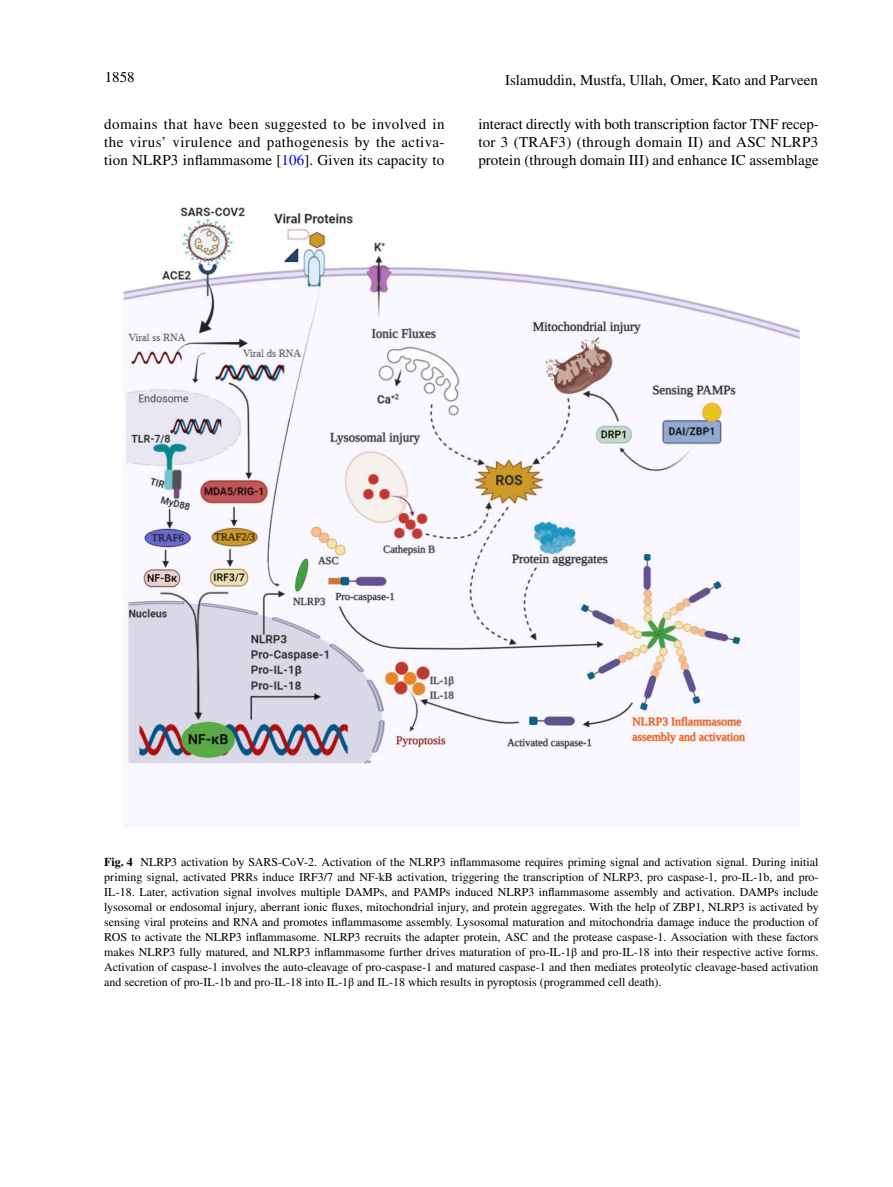
<style>
.page{position:relative;width:893px;height:1187px;background:#fff}
.page>*{position:absolute;margin:0;border:0;box-sizing:border-box;transform-origin:0 0}
.t1{font:15px/18px "STIX Regular 2";letter-spacing:.005em;color:#000;text-align:justify}
.t2{font:15px "STIX";color:#000}
.t3{font:12px/15px "STIX Regular 2";color:#000;text-align:justify}
.s1{color:#00f}
.s2{font-family:"STIX";font-weight:700}
</style>
<div class="page">
<img style="left:123px;top:207px;width:677px;height:558px">
<p class="t2" style="left:105px;top:67px;width:31px">1858</p>
<p class="t1" style="left:505px;top:72px;width:315px">Islamuddin, Mustfa, Ullah, Omer, Kato and Parveen</p>
<p class="t1" style="left:104px;top:116px;width:342px">domains that have been suggested to be involved in the virus’ virulence and pathogenesis by the activa&shy;tion NLRP3 inflammasome [<span class="s1">106</span>]. Given its capacity to</p>
<p class="t1" style="left:478px;top:116px;width:342px">interact directly with both transcription factor TNF recep&shy;tor 3 (TRAF3) (through domain II) and ASC NLRP3 protein (through domain III) and enhance IC assemblage</p>
<p class="t3" style="left:104px;top:855px;width:716px"><span class="s2">Fig. 4</span> NLRP3 activation by SARS-CoV-2. Activation of the NLRP3 inflammasome requires priming signal and activation signal. During initial priming signal, activated PRRs induce IRF3/7 and NF-kB activation, triggering the transcription of NLRP3, pro caspase-1, pro-IL-1b, and pro-IL-18. Later, activation signal involves multiple DAMPs, and PAMPs induced NLRP3 inflammasome assembly and activation. DAMPs include lysosomal or endosomal injury, aberrant ionic fluxes, mitochondrial injury, and protein aggregates. With the help of ZBP1, NLRP3 is activated by sensing viral proteins and RNA and promotes inflammasome assembly. Lysosomal maturation and mitochondria damage induce the production of ROS to activate the NLRP3 inflammasome. NLRP3 recruits the adapter protein, ASC and the protease caspase-1. Association with these factors makes NLRP3 fully matured, and NLRP3 inflammasome further drives maturation of pro-IL-1β and pro-IL-18 into their respective active forms.<br>Activation of caspase-1 involves the auto-cleavage of pro-caspase-1 and matured caspase-1 and then mediates proteolytic cleavage-based activation and secretion of pro-IL-1b and pro-IL-18 into IL-1β and IL-18 which results in pyroptosis (programmed cell death).</p>
</div>
